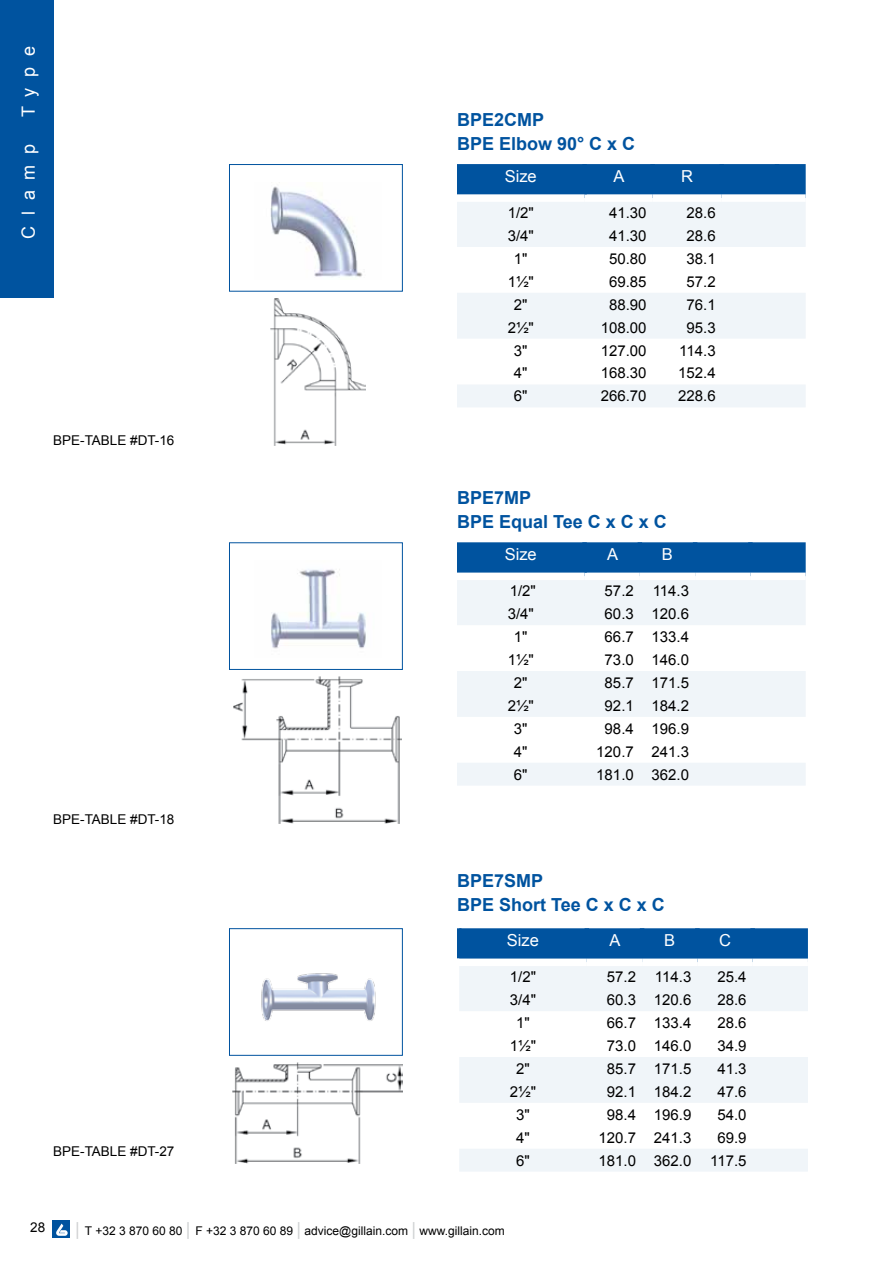
<style>
.page{position:relative;width:893px;height:1263px;background:#fff}
.page>*{position:absolute;margin:0;border:0;box-sizing:border-box;transform-origin:0 0}
.t1{font:18.15px "Arial";letter-spacing:.6em;color:#fff}
.t2{font:700 18px/24px "Arial";color:#00539f}
.t3{font:16.5px "Arial";color:#fff}
.t4{font:15px "Arial";color:#000}
.t5{font:13.5px "Arial";color:#000}
.t6{font:12px "Arial";color:#000}
.s1{font-size:18px;color:#d1d3d4}
</style>
<div class="page">
<div style="left:53px;top:1220px;width:17px;height:17px;background:#00539f"></div>
<svg style="left:56px;top:1223px;width:12px;height:13px"></svg>
<div style="left:0;top:0;width:54px;height:298px;background:#00539f"></div>
<img style="left:270px;top:298px;width:95px;height:148px">
<img style="left:270px;top:186px;width:93px;height:92px">
<div style="left:229px;top:164px;width:174px;height:128px;border:1px solid #00539f"></div>
<div style="left:457px;top:164px;width:349px;height:30px;background:#00539f"></div>
<svg style="left:457px;top:202px;width:349px;height:205px;fill:#f0f5f9"></svg>
<div style="left:650px;top:164px;width:5px;height:30px;background:#00539f"></div>
<div style="left:719px;top:164px;width:5px;height:30px;background:#00539f"></div>
<hr style="left:775px;top:164px;width:4px;height:30px;background:#00539f">
<div style="left:582px;top:164px;width:5px;height:30px;background:#00539f"></div>
<div style="left:457px;top:542px;width:349px;height:31px;background:#00539f"></div>
<svg style="left:457px;top:580px;width:349px;height:205px;fill:#f0f5f9"></svg>
<hr style="left:638px;top:542px;width:4px;height:31px;background:#00539f">
<hr style="left:693px;top:542px;width:4px;height:31px;background:#00539f">
<div style="left:748px;top:542px;width:5px;height:31px;background:#00539f"></div>
<div style="left:582px;top:542px;width:5px;height:31px;background:#00539f"></div>
<div style="left:461px;top:928px;width:347px;height:30px;background:#00539f"></div>
<svg style="left:459px;top:966px;width:349px;height:205px;fill:#f0f5f9"></svg>
<hr style="left:457px;top:928px;width:4px;height:30px;background:#00539f">
<hr style="left:585px;top:928px;width:4px;height:30px;background:#00539f">
<hr style="left:640px;top:928px;width:4px;height:30px;background:#00539f">
<div style="left:695px;top:928px;width:5px;height:30px;background:#00539f"></div>
<div style="left:750px;top:928px;width:5px;height:30px;background:#00539f"></div>
<img style="left:234px;top:677px;width:168px;height:147px">
<img style="left:271px;top:569px;width:95px;height:80px">
<div style="left:229px;top:542px;width:174px;height:128px;border:1px solid #00539f"></div>
<img style="left:233px;top:1062px;width:170px;height:102px">
<img style="left:261px;top:973px;width:115px;height:48px">
<div style="left:229px;top:928px;width:174px;height:128px;border:1px solid #00539f"></div>
<p class="t1" style="left:17px;top:117px;width:73px;rotate:-90deg">Type</p>
<p class="t1" style="left:17px;top:239px;width:97px;rotate:-90deg">Clamp</p>
<p class="t5" style="left:53px;top:432px;width:123px">BPE-TABLE #DT-16</p>
<p class="t5" style="left:53px;top:810px;width:123px">BPE-TABLE #DT-18</p>
<p class="t5" style="left:53px;top:1142px;width:123px">BPE-TABLE #DT-27</p>
<p class="t2" style="left:457px;top:108px;width:180px">BPE2CMP<br>BPE Elbow 90° C x C</p>
<p class="t3" style="left:505px;top:165px;width:34px">Size</p>
<p class="t3" style="left:613px;top:165px;width:13px">A</p>
<p class="t3" style="left:681px;top:165px;width:13px">R</p>
<p class="t4" style="left:508px;top:203px;width:28px">1/2"</p>
<p class="t4" style="left:609px;top:203px;width:39px">41.30</p>
<p class="t4" style="left:686px;top:203px;width:31px">28.6</p>
<p class="t4" style="left:508px;top:226px;width:28px">3/4"</p>
<p class="t4" style="left:609px;top:226px;width:39px">41.30</p>
<p class="t4" style="left:686px;top:226px;width:31px">28.6</p>
<p class="t4" style="left:514px;top:249px;width:15px">1"</p>
<p class="t4" style="left:609px;top:249px;width:39px">50.80</p>
<p class="t4" style="left:686px;top:249px;width:31px">38.1</p>
<p class="t4" style="left:508px;top:272px;width:28px">1½"</p>
<p class="t4" style="left:609px;top:272px;width:39px">69.85</p>
<p class="t4" style="left:686px;top:272px;width:31px">57.2</p>
<p class="t4" style="left:514px;top:295px;width:15px">2"</p>
<p class="t4" style="left:609px;top:295px;width:39px">88.90</p>
<p class="t4" style="left:686px;top:295px;width:31px">76.1</p>
<p class="t4" style="left:508px;top:318px;width:28px">2½"</p>
<p class="t4" style="left:601px;top:318px;width:47px">108.00</p>
<p class="t4" style="left:686px;top:318px;width:31px">95.3</p>
<p class="t4" style="left:514px;top:340px;width:15px">3"</p>
<p class="t4" style="left:601px;top:340px;width:47px">127.00</p>
<p class="t4" style="left:679px;top:340px;width:38px">114.3</p>
<p class="t4" style="left:514px;top:363px;width:15px">4"</p>
<p class="t4" style="left:601px;top:363px;width:47px">168.30</p>
<p class="t4" style="left:678px;top:363px;width:39px">152.4</p>
<p class="t4" style="left:514px;top:386px;width:15px">6"</p>
<p class="t4" style="left:601px;top:386px;width:47px">266.70</p>
<p class="t4" style="left:678px;top:386px;width:39px">228.6</p>
<p class="t2" style="left:457px;top:486px;width:211px">BPE7MP<br>BPE Equal Tee C x C x C</p>
<p class="t3" style="left:505px;top:544px;width:34px">Size</p>
<p class="t3" style="left:607px;top:544px;width:13px">A</p>
<p class="t3" style="left:662px;top:544px;width:13px">B</p>
<p class="t4" style="left:510px;top:581px;width:28px">1/2"</p>
<p class="t4" style="left:605px;top:581px;width:31px">57.2</p>
<p class="t4" style="left:653px;top:581px;width:38px">114.3</p>
<p class="t4" style="left:508px;top:604px;width:28px">3/4"</p>
<p class="t4" style="left:605px;top:604px;width:86px">60.3 120.6</p>
<p class="t4" style="left:514px;top:627px;width:15px">1"</p>
<p class="t4" style="left:605px;top:627px;width:86px">66.7 133.4</p>
<p class="t4" style="left:508px;top:650px;width:28px">1½"</p>
<p class="t4" style="left:605px;top:650px;width:86px">73.0 146.0</p>
<p class="t4" style="left:514px;top:673px;width:15px">2"</p>
<p class="t4" style="left:605px;top:673px;width:86px">85.7 171.5</p>
<p class="t4" style="left:508px;top:696px;width:28px">2½"</p>
<p class="t4" style="left:605px;top:696px;width:86px">92.1 184.2</p>
<p class="t4" style="left:514px;top:719px;width:15px">3"</p>
<p class="t4" style="left:605px;top:719px;width:86px">98.4 196.9</p>
<p class="t4" style="left:514px;top:742px;width:15px">4"</p>
<p class="t4" style="left:596px;top:742px;width:94px">120.7 241.3</p>
<p class="t4" style="left:514px;top:764px;width:15px">6"</p>
<p class="t4" style="left:596px;top:764px;width:94px">181.0 362.0</p>
<p class="t2" style="left:457px;top:869px;width:209px">BPE7SMP<br>BPE Short Tee C x C x C</p>
<p class="t3" style="left:507px;top:930px;width:34px">Size</p>
<p class="t3" style="left:609px;top:930px;width:13px">A</p>
<p class="t3" style="left:664px;top:930px;width:13px">B</p>
<p class="t3" style="left:719px;top:930px;width:13px">C</p>
<p class="t4" style="left:510px;top:967px;width:28px">1/2"</p>
<p class="t4" style="left:607px;top:967px;width:31px">57.2</p>
<p class="t4" style="left:655px;top:967px;width:38px">114.3</p>
<p class="t4" style="left:717px;top:967px;width:31px">25.4</p>
<p class="t4" style="left:510px;top:990px;width:28px">3/4"</p>
<p class="t4" style="left:607px;top:990px;width:86px">60.3 120.6</p>
<p class="t4" style="left:717px;top:990px;width:31px">28.6</p>
<p class="t4" style="left:516px;top:1013px;width:15px">1"</p>
<p class="t4" style="left:607px;top:1013px;width:86px">66.7 133.4</p>
<p class="t4" style="left:717px;top:1013px;width:31px">28.6</p>
<p class="t4" style="left:510px;top:1036px;width:28px">1½"</p>
<p class="t4" style="left:607px;top:1036px;width:86px">73.0 146.0</p>
<p class="t4" style="left:717px;top:1036px;width:31px">34.9</p>
<p class="t4" style="left:516px;top:1059px;width:15px">2"</p>
<p class="t4" style="left:607px;top:1059px;width:86px">85.7 171.5</p>
<p class="t4" style="left:717px;top:1059px;width:31px">41.3</p>
<p class="t4" style="left:510px;top:1082px;width:28px">2½"</p>
<p class="t4" style="left:607px;top:1082px;width:86px">92.1 184.2</p>
<p class="t4" style="left:717px;top:1082px;width:31px">47.6</p>
<p class="t4" style="left:516px;top:1105px;width:15px">3"</p>
<p class="t4" style="left:607px;top:1105px;width:86px">98.4 196.9</p>
<p class="t4" style="left:717px;top:1105px;width:31px">54.0</p>
<p class="t4" style="left:516px;top:1127px;width:15px">4"</p>
<p class="t4" style="left:599px;top:1127px;width:94px">120.7 241.3</p>
<p class="t4" style="left:717px;top:1127px;width:31px">69.9</p>
<p class="t4" style="left:516px;top:1150px;width:15px">6"</p>
<p class="t4" style="left:599px;top:1150px;width:94px">181.0 362.0</p>
<p class="t4" style="left:710px;top:1150px;width:38px">117.5</p>
<p class="t5" style="left:30px;top:1218px;width:17px">28</p>
<p class="t6" style="left:75px;top:1223px;width:431px"><span class="s1">|</span> T +32 3 870 60 80 <span class="s1">|</span> F +32 3 870 60 89 <span class="s1">|</span> advice@gillain.com <span class="s1">|</span> www.gillain.com</p>
</div>
